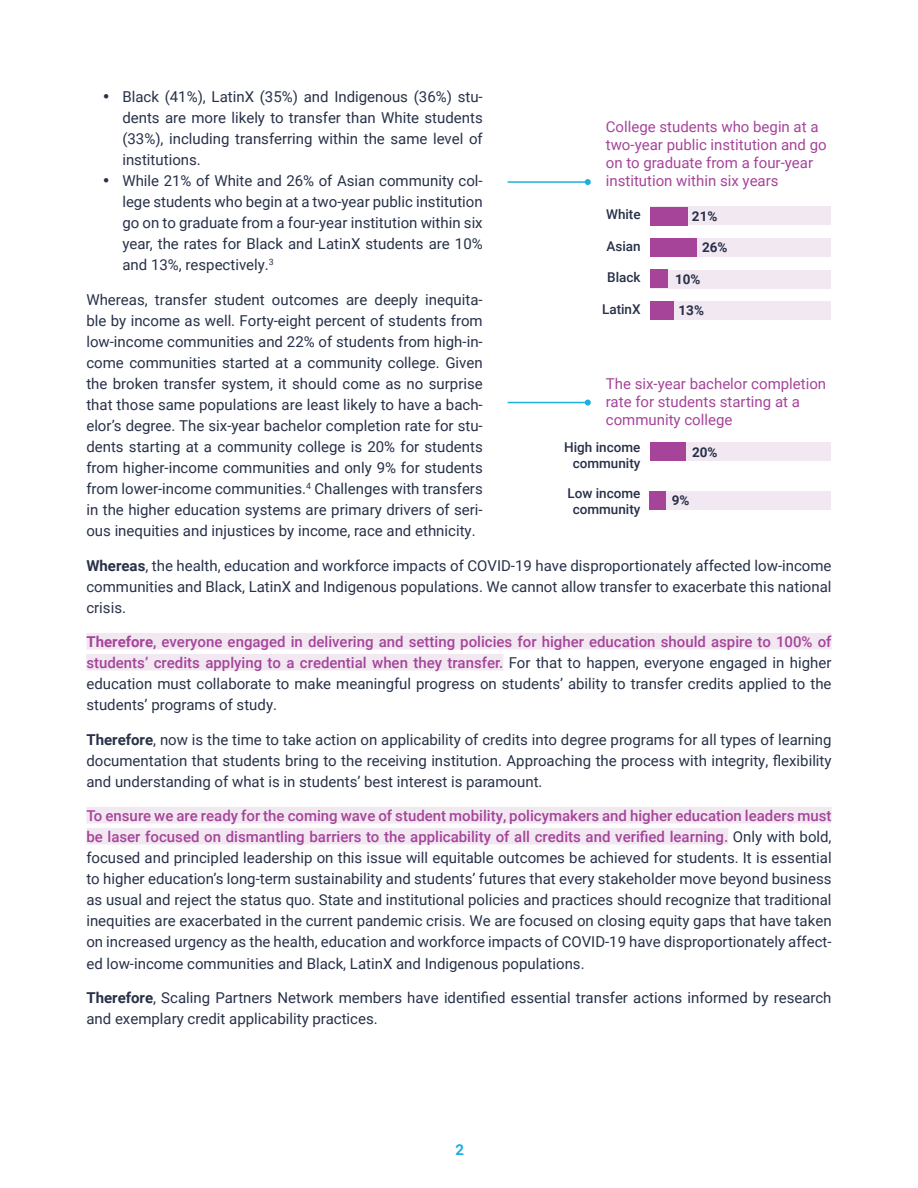
<style>
.page{position:relative;width:918px;height:1188px;background:#fff}
.page>*{position:absolute;margin:0;border:0;box-sizing:border-box;transform-origin:0 0}
.t1{font:240px "Chartwell Bars Vertical";color:#a54499}
.Body{font:15px/21px "Roboto";color:#273148;text-align:justify}
.Body-2{font:15px/18px "Roboto";color:#a54499}
.t2{font:700 15px "Roboto";color:#1fafdd}
.t3{font:500 13.5px/16.2px "Roboto";color:#283048;text-align:right}
.t4{font:700 13.5px "Roboto";color:#283048}
.s1{font-weight:700}
.s2{font-weight:700;color:#a54499}
.s3{font-weight:500;color:#a54499}
</style>
<div class="page">
<div style="left:86px;top:633px;width:746px;height:16px;background:#f2e8f2"></div>
<div style="left:86px;top:654px;width:417px;height:16px;background:#f2e8f2"></div>
<div style="left:86px;top:807px;width:746px;height:16px;background:#f2e8f2"></div>
<div style="left:86px;top:828px;width:642px;height:16px;background:#f2e8f2"></div>
<div style="left:650px;top:207px;width:181px;height:18px;background:#f2e8f2"></div>
<div style="left:650px;top:238px;width:181px;height:19px;background:#f2e8f2"></div>
<div style="left:650px;top:270px;width:181px;height:18px;background:#f2e8f2"></div>
<div style="left:650px;top:301px;width:181px;height:19px;background:#f2e8f2"></div>
<div style="left:650px;top:443px;width:181px;height:18px;background:#f2e8f2"></div>
<div style="left:650px;top:491px;width:181px;height:19px;background:#f2e8f2"></div>
<hr style="left:508px;top:181px;width:80px;height:2px;background:#1fafdd">
<svg style="left:585px;top:179px;width:6px;height:6px"></svg>
<hr style="left:508px;top:402px;width:80px;height:1px;background:#1fafdd">
<svg style="left:585px;top:400px;width:6px;height:6px"></svg>
<p class="Body" style="left:122px;top:86px;width:362px;text-indent:-20px">• Black (41%), LatinX (35%) and Indigenous (36%) stu&shy;dents are more likely to transfer than White students (33%), including transferring within the same level of institutions.</p>
<p class="Body" style="left:122px;top:170px;width:362px;text-indent:-20px">• While 21% of White and 26% of Asian community col&shy;lege students who begin at a two-year public institution go on to graduate from a four-year institution within six year, the rates for Black and LatinX students are 10% and 13%, respectively.<sup>3</sup></p>
<p class="Body" style="left:86px;top:288px;width:398px">Whereas, transfer student outcomes are deeply inequita&shy;ble by income as well. Forty-eight percent of students from low-income communities and 22% of students from high-in&shy;come communities started at a community college. Given the broken transfer system, it should come as no surprise that those same populations are least likely to have a bach&shy;elor’s degree. The six-year bachelor completion rate for stu&shy;dents starting at a community college is 20% for students from higher-income communities and only 9% for students from lower-income communities.<sup>4</sup> Challenges with transfers in the higher education systems are primary drivers of seri&shy;ous inequities and injustices by income, race and ethnicity.</p>
<p class="Body" style="left:86px;top:554px;width:747px"><span class="s1">Whereas</span>, the health, education and workforce impacts of COVID-19 have disproportionately affected low-income communities and Black, LatinX and Indigenous populations. We cannot allow transfer to exacerbate this national crisis.</p>
<p class="Body" style="left:86px;top:631px;width:747px"><span class="s2">Therefore</span><span class="s3">, everyone engaged in delivering and setting policies for higher education should aspire to 100% of students’ credits applying to a credential when they transfer.</span> For that to happen, everyone engaged in higher education must collaborate to make meaningful progress on students’ ability to transfer credits applied to the students’ programs of study.</p>
<p class="Body" style="left:86px;top:728px;width:747px"><span class="s1">Therefore</span>, now is the time to take action on applicability of credits into degree programs for all types of learning documentation that students bring to the receiving institution. Approaching the process with integrity, flexibility and understanding of what is in students’ best interest is paramount.</p>
<p class="Body" style="left:86px;top:805px;width:747px"><span class="s3">To ensure we are ready for the coming wave of student mobility, policymakers and higher education leaders must be laser focused on dismantling barriers to the applicability of all credits and verified learning.</span> Only with bold, focused and principled leadership on this issue will equitable outcomes be achieved for students. It is essential to higher education’s long-term sustainability and students’ futures that every stakeholder move beyond business as usual and reject the status quo. State and institutional policies and practices should recognize that traditional inequities are exacerbated in the current pandemic crisis. We are focused on closing equity gaps that have taken on increased urgency as the health, education and workforce impacts of COVID-19 have disproportionately affect&shy;ed low-income communities and Black, LatinX and Indigenous populations.</p>
<p class="Body" style="left:86px;top:987px;width:747px"><span class="s1">Therefore</span>, Scaling Partners Network members have identified essential transfer actions informed by research and exemplary credit applicability practices.</p>
<p class="Body-2" style="left:606px;top:117px;width:222px">College students who begin at a two-year public institution and go on to graduate from a four-year institution within six years</p>
<p class="t1" style="left:880px;top:194px;width:329px;rotate:90deg">21+26+10+13 20+9</p>
<p class="t3" style="left:606px;top:206px;width:36px">White</p>
<p class="t3" style="left:606px;top:237px;width:36px">Asian</p>
<p class="t3" style="left:607px;top:269px;width:35px">Black</p>
<p class="t3" style="left:602px;top:300px;width:40px">LatinX</p>
<p class="t4" style="left:692px;top:207px;width:27px">21%</p>
<p class="t4" style="left:702px;top:238px;width:27px">26%</p>
<p class="t4" style="left:675px;top:270px;width:27px">10%</p>
<p class="t4" style="left:679px;top:301px;width:27px">13%</p>
<p class="Body-2" style="left:606px;top:374px;width:222px">The six-year bachelor completion rate for students starting at a community college</p>
<p class="t3" style="left:564px;top:439px;width:78px">High income community</p>
<p class="t3" style="left:567px;top:485px;width:75px;text-align:center">Low income community</p>
<p class="t4" style="left:692px;top:442px;width:27px">20%</p>
<p class="t4" style="left:672px;top:490px;width:19px">9%</p>
<p class="t2" style="left:456px;top:1139px;width:10px">2</p>
</div>
